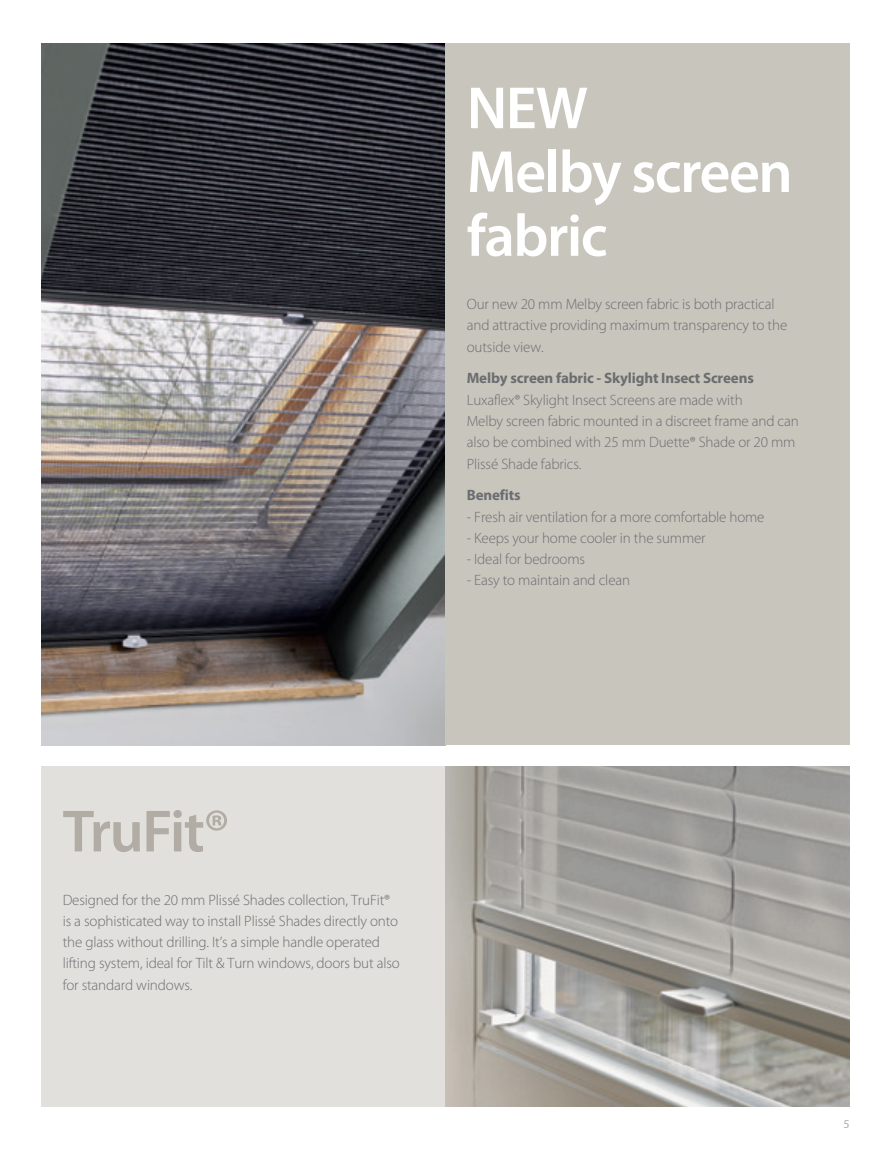
<style>
.page{position:relative;width:893px;height:1150px;background:#fff}
.page>*{position:absolute;margin:0;border:0;box-sizing:border-box;transform-origin:0 0}
.t1{font:600 60px/63.8px "Myriad Pro";letter-spacing:-.025em;color:#fff}
.t2{font:600 60px "Myriad Pro";letter-spacing:-.025em;color:#b1aca4}
.t3{font:300 15px/21.3px "Myriad Pro";letter-spacing:-.01em;color:#6c6d70}
.t4{font:700 15px "Myriad Pro";letter-spacing:-.01em;color:#6c6d70}
.t5{font:12px "Myriad Pro";color:#b1aca4}
</style>
<div class="page">
<div style="left:41px;top:766px;width:808px;height:340px;background:#e2e0dc"></div>
<img style="left:41px;top:43px;width:404px;height:702px">
<div style="left:445px;top:43px;width:404px;height:702px;background:#c8c5bd"></div>
<img style="left:445px;top:766px;width:404px;height:340px">
<h1 class="t1" style="left:467px;top:75px;width:327px">NEW<br>Melby screen fabric</h1>
<p class="t3" style="left:467px;top:293px;width:322px">Our new 20 mm Melby screen fabric is both practical and attractive providing maximum transparency to the outside view.</p>
<p class="t4" style="left:467px;top:368px;width:288px">Melby screen fabric - Skylight Insect Screens</p>
<p class="t3" style="left:467px;top:389px;width:333px">Luxaflex® Skylight Insect Screens are made with<br>Melby screen fabric mounted in a discreet frame and can also be combined with 25 mm Duette® Shade or 20 mm Plissé Shade fabrics.</p>
<p class="t4" style="left:467px;top:485px;width:55px">Benefits</p>
<p class="t3" style="left:467px;top:506px;width:299px">- Fresh air ventilation for a more comfortable home</p>
<p class="t3" style="left:467px;top:527px;width:240px">- Keeps your home cooler in the summer</p>
<p class="t3" style="left:467px;top:548px;width:120px">- Ideal for bedrooms</p>
<p class="t3" style="left:467px;top:569px;width:165px">- Easy to maintain and clean</p>
<h1 class="t2" style="left:63px;top:793px;width:169px">TruFit®</h1>
<p class="t3" style="left:63px;top:888px;width:339px">Designed for the 20 mm Plissé Shades collection, TruFit® is a sophisticated way to install Plissé Shades directly onto the glass without drilling. It’s a simple handle operated lifting system, ideal for Tilt &amp; Turn windows, doors but also for standard windows.</p>
<p class="t5" style="left:843px;top:1116px;width:8px">5</p>
</div>
